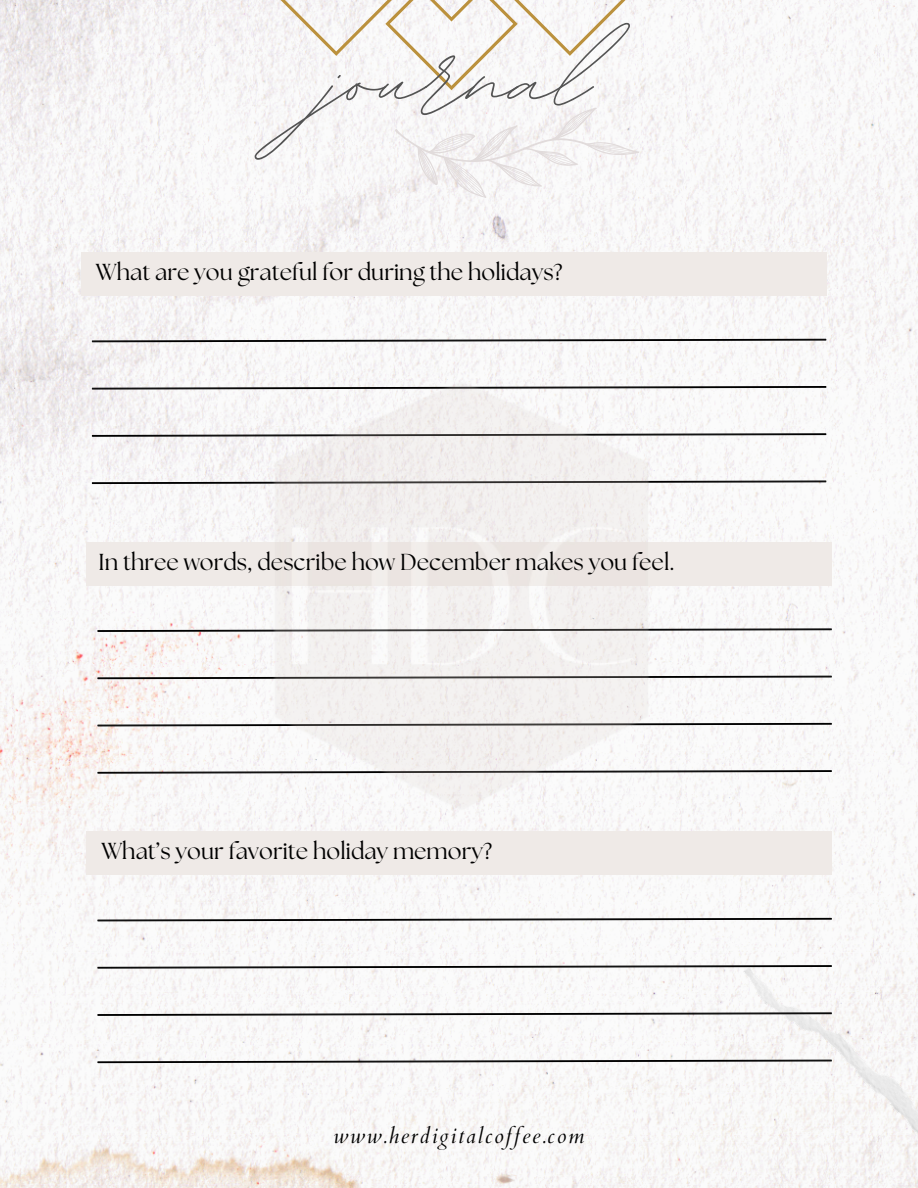
<style>
.page{position:relative;width:918px;height:1188px;background:#fff}
.page>*{position:absolute;margin:0;border:0;box-sizing:border-box;transform-origin:0 0}
.t1{font:148.5px "BD Script";color:#545454}
.t2{font:23.1px "The Seasons";color:#000}
.t3{font:italic 21.45px "Cardo";letter-spacing:.085em;color:#000}
</style>
<div class="page">
<img style="left:0;top:0;width:918px;height:1188px">
<img style="left:726px;top:888px;width:192px;height:300px">
<svg style="left:91px;top:338px;width:736px;height:5px"></svg>
<svg style="left:91px;top:385px;width:736px;height:5px"></svg>
<svg style="left:91px;top:433px;width:736px;height:4px"></svg>
<svg style="left:91px;top:480px;width:736px;height:5px"></svg>
<div style="left:81px;top:252px;width:746px;height:44px;background:#efeae7"></div>
<svg style="left:97px;top:628px;width:736px;height:5px"></svg>
<svg style="left:97px;top:675px;width:736px;height:5px"></svg>
<svg style="left:97px;top:722px;width:736px;height:5px"></svg>
<svg style="left:97px;top:770px;width:736px;height:4px"></svg>
<div style="left:86px;top:542px;width:746px;height:43px;background:#efeae7"></div>
<svg style="left:97px;top:917px;width:736px;height:5px"></svg>
<svg style="left:97px;top:965px;width:736px;height:4px"></svg>
<svg style="left:97px;top:1012px;width:736px;height:4px"></svg>
<svg style="left:97px;top:1059px;width:736px;height:5px"></svg>
<div style="left:86px;top:831px;width:746px;height:44px;background:#efeae7"></div>
<img style="left:213px;top:348px;width:492px;height:483px">
<svg style="left:270px;top:0;width:376px;height:224px"></svg>
<h1 class="t1" style="left:328px;top:-18px;width:264px">journal</h1>
<p class="t2" style="left:96px;top:262px;width:468px">What are you grateful for during the holidays?</p>
<p class="t2" style="left:99px;top:551px;width:577px">In three words, describe how December makes you feel.</p>
<p class="t2" style="left:101px;top:841px;width:392px">What’s your favorite holiday memory?</p>
<p class="t3" style="left:334px;top:1122px;width:252px">www.herdigitalcoffee.com</p>
</div>
